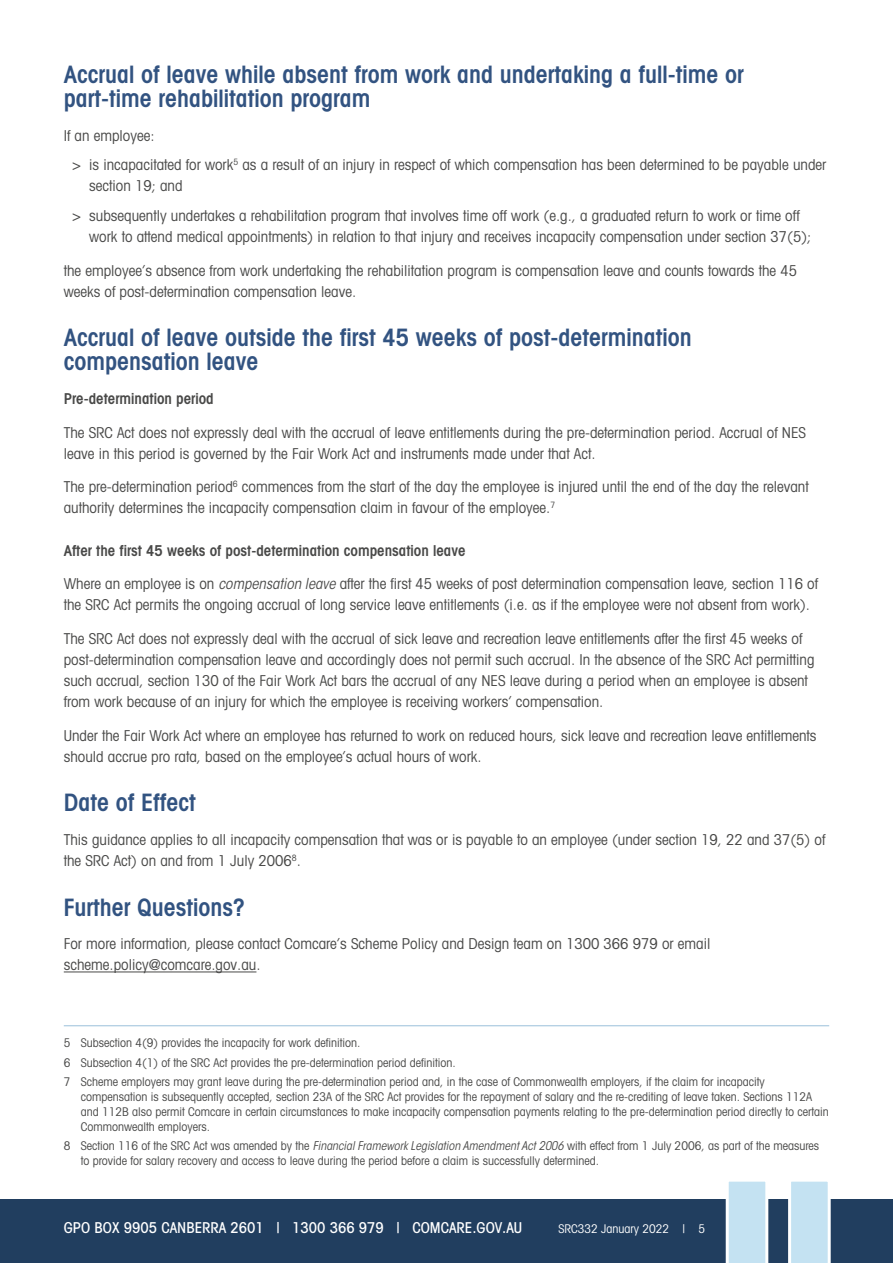
<style>
.page{position:relative;width:893px;height:1263px;background:#fff}
.page>*{position:absolute;margin:0;border:0;box-sizing:border-box;transform-origin:0 0}
.t1{font:600 condensed 24px/24px "Avant Garde";color:#325381}
.Text{font:condensed 15px/21px "Avant Garde";color:#494948}
.t2{font:600 condensed 15px "Avant Garde";color:#494948}
.Address{font:500 condensed 15px "Avant Garde";color:#fff}
.Footnote_no{font:condensed 12px/15px "Avant Garde";color:#494948}
.Footnote{font:condensed 12px "Avant Garde";color:#494948}
.t3{font:condensed 12px "Avant Garde";color:#fff}
.s1{font-family:"ITC Avant Garde Std";font-style:italic}
</style>
<div class="page">
<div style="left:0;top:1199px;width:893px;height:64px;background:#213e5f"></div>
<svg style="left:788px;top:1181px;width:43px;height:82px;background:#cbe5f2"></svg>
<svg style="left:726px;top:1181px;width:42px;height:82px;background:#cbe5f3"></svg>
<hr style="left:64px;top:971px;width:192px;height:1px;background:#494948">
<hr style="left:64px;top:1025px;width:765px;height:1px;background:#9ac0da">
<h3 class="t1" style="left:64px;top:62px;width:682px">Accrual of leave while absent from work and undertaking a full-time or part‑time rehabilitation program</h3>
<p class="Text" style="left:64px;top:125px;width:92px">If an employee:</p>
<p class="Text" style="left:89px;top:154px;width:739px;text-indent:-17px">&gt; is incapacitated for work<sup>5</sup> as a result of an injury in respect of which compensation has been determined to be payable under section 19; and</p>
<p class="Text" style="left:89px;top:205px;width:724px;text-indent:-17px">&gt; subsequently undertakes a rehabilitation program that involves time off work (e.g., a graduated return to work or time off work to attend medical appointments) in relation to that injury and receives incapacity compensation under section 37(5);</p>
<p class="Text" style="left:64px;top:259px;width:735px">the employee’s absence from work undertaking the rehabilitation program is compensation leave and counts towards the 45 weeks of post-determination compensation leave.</p>
<h3 class="t1" style="left:64px;top:325px;width:630px">Accrual of leave outside the first 45 weeks of post-determination compensation leave</h3>
<h4 class="t2" style="left:64px;top:389px;width:152px">Pre-determination period</h4>
<p class="Text" style="left:64px;top:421px;width:744px">The SRC Act does not expressly deal with the accrual of leave entitlements during the pre-determination period. Accrual of NES leave in this period is governed by the Fair Work Act and instruments made under that Act.</p>
<p class="Text" style="left:64px;top:476px;width:746px">The pre-determination period<sup>6</sup> commences from the start of the day the employee is injured until the end of the day the relevant authority determines the incapacity compensation claim in favour of the employee.<sup>7</sup></p>
<h4 class="t2" style="left:64px;top:541px;width:403px">After the first 45 weeks of post-determination compensation leave</h4>
<p class="Text" style="left:64px;top:573px;width:756px">Where an employee is on <span class="s1">compensation leave</span> after the first 45 weeks of post determination compensation leave, section 116 of the SRC Act permits the ongoing accrual of long service leave entitlements (i.e. as if the employee were not absent from work).</p>
<p class="Text" style="left:64px;top:628px;width:752px">The SRC Act does not expressly deal with the accrual of sick leave and recreation leave entitlements after the first 45 weeks of post-determination compensation leave and accordingly does not permit such accrual. In the absence of the SRC Act permitting such accrual, section 130 of the Fair Work Act bars the accrual of any NES leave during a period when an employee is absent from work because of an injury for which the employee is receiving workers’ compensation.</p>
<p class="Text" style="left:64px;top:725px;width:754px">Under the Fair Work Act where an employee has returned to work on reduced hours, sick leave and recreation leave entitlements should accrue pro rata, based on the employee’s actual hours of work.</p>
<h3 class="t1" style="left:64px;top:790px;width:134px">Date of Effect</h3>
<p class="Text" style="left:64px;top:829px;width:763px">This guidance applies to all incapacity compensation that was or is payable to an employee (under section 19, 22 and 37(5) of the SRC Act) on and from 1 July 2006<sup>8</sup>.</p>
<h3 class="t1" style="left:64px;top:895px;width:183px">Further Questions?</h3>
<p class="Text" style="left:64px;top:933px;width:648px">For more information, please contact Comcare’s Scheme Policy and Design team on 1300 366 979 or email scheme.policy@comcare.gov.au.</p>
<p class="Footnote" style="left:64px;top:1036px;width:298px">5 Subsection 4(9) provides the incapacity for work definition.</p>
<p class="Footnote_no" style="left:64px;top:1054px;width:394px">6 Subsection 4(1) of the SRC Act provides the pre-determination period definition.</p>
<p class="Footnote_no" style="left:81px;top:1074px;width:749px;text-indent:-17px">7 Scheme employers may grant leave during the pre-determination period and, in the case of Commonwealth employers, if the claim for incapacity compensation is subsequently accepted, section 23A of the SRC Act provides for the repayment of salary and the re-crediting of leave taken. Sections 112A and 112B also permit Comcare in certain circumstances to make incapacity compensation payments relating to the pre-determination period directly to certain Commonwealth employers.</p>
<p class="Footnote_no" style="left:81px;top:1138px;width:740px;text-indent:-17px">8 Section 116 of the SRC Act was amended by the <span class="s1">Financial Framework Legislation Amendment Act 2006</span> with effect from 1 July 2006, as part of the measures to provide for salary recovery and access to leave during the period before a claim is successfully determined.</p>
<p class="Address" style="left:64px;top:1218px;width:460px">GPO BOX 9905 CANBERRA 2601 | 1300 366 979 | COMCARE.GOV.AU</p>
<p class="t3" style="left:558px;top:1221px;width:148px">SRC332 January 2022 | 5</p>
</div>
